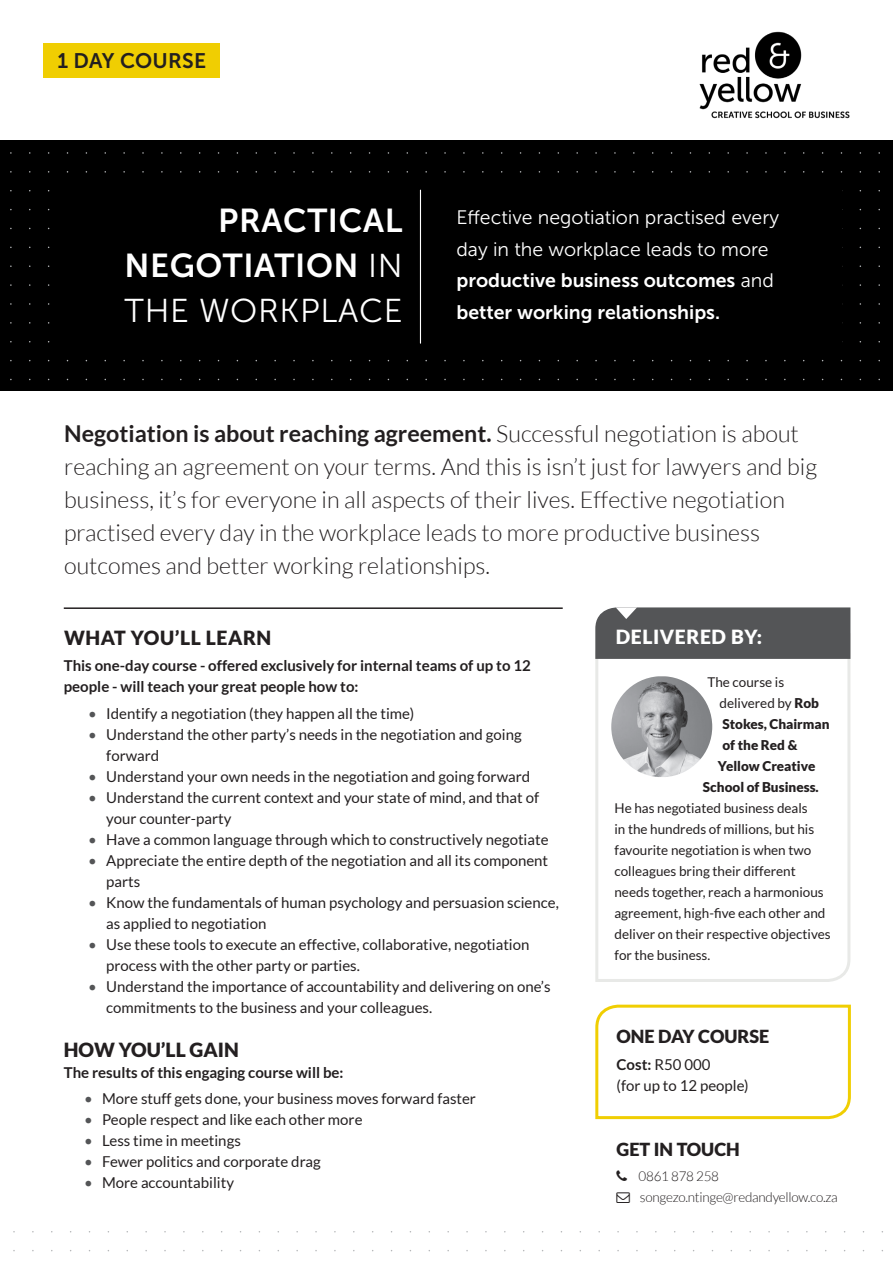
<style>
.page{position:relative;width:893px;height:1263px;background:#fff}
.page>*{position:absolute;margin:0;border:0;box-sizing:border-box;transform-origin:0 0}
.Top_banner_header{font:33px/45px "Museo Sans 700";letter-spacing:.02em;color:#fff;text-align:justify}
.Intro_paragraph{font:300 23.25px/33px "Lato";color:#231f20}
.Top_banner_dates{font:21px "Museo Sans 700";letter-spacing:.01em;color:#231f20}
.Top_banner_paragraph{font:19.5px/31.5px "Museo Sans 300";color:#fff}
.Body_headings{font:900 19.5px "Lato";letter-spacing:.03em;color:#231f20}
.Body_paragraphs___bu{font:900 19.5px "Lato";color:#231f20}
.Presenters_heading{font:900 19.5px "Lato";letter-spacing:.03em;color:#fff}
.Body_paragraphs___bu-2{font:900 18px "Lato";color:#231f20}
.Body_paragraphs___bu-3{font:15px/21px "Lato";color:#231f20}
.Body_paragraphs___bu-4{font:700 15px/21px "Lato";color:#231f20}
.Presenters_paragraph{font:13.5px "Lato";color:#231f20}
.Presenters_paragraph-2{font:900 13.5px "Lato";color:#231f20}
.Body_paragraphs___bu-5{font:300 13.5px "Lato";letter-spacing:-.02em;color:#231f20}
.s1{font-family:"Museo Sans 300"}
.s2{font-family:"Museo Sans 700"}
.s3{font-weight:700}
.s4{color:#545557}
.s5{font-weight:900}
</style>
<div class="page">
<div style="left:0;top:140px;width:893px;height:251px;background:#000"></div>
<img style="left:699px;top:31px;width:151px;height:88px">
<hr style="left:420px;top:190px;width:1px;height:153px;background:#fff">
<div style="left:43px;top:43px;width:177px;height:35px;background:#f0ce02"></div>
<hr style="left:64px;top:607px;width:499px;height:2px;background:#231f20">
<svg style="left:595px;top:632px;width:256px;height:350px"></svg>
<div style="left:595px;top:607px;width:255px;height:52px;background:#545557"></div>
<img style="left:611px;top:676px;width:101px;height:101px;border-radius:49px">
<svg style="left:595px;top:1004px;width:256px;height:116px"></svg>
<p class="Top_banner_dates" style="left:57px;top:49px;width:150px">1 DAY COURSE</p>
<p class="Top_banner_header" style="left:124px;top:198px;width:280px;text-indent:94px">PRACTICAL NEGOTIATION <span class="s1">IN THE WORKPLACE</span></p>
<p class="Top_banner_paragraph" style="left:456px;top:202px;width:324px">Effective negotiation practised every day in the workplace leads to more <span class="s2">productive business outcomes</span> and <span class="s2">better working relationships.</span></p>
<p class="Intro_paragraph" style="left:64px;top:417px;width:754px"><span class="s3">Negotiation is about reaching agreement.</span> Successful negotiation is about reaching an agreement on your terms. And this is isn’t just for lawyers and big business, it’s for everyone in all aspects of their lives. Effective negotiation practised every day in the workplace leads to more productive business outcomes and better working relationships.</p>
<p class="Body_headings" style="left:64px;top:626px;width:209px">WHAT YOU’LL LEARN</p>
<p class="Body_paragraphs___bu-4" style="left:64px;top:655px;width:469px">This one-day course - offered exclusively for internal teams of up to 12 people - will teach your great people how to:</p>
<p class="Body_paragraphs___bu-3" style="left:88px;top:703px;width:328px"><span class="s4">•</span> Identify a negotiation (they happen all the time)</p>
<p class="Body_paragraphs___bu-3" style="left:106px;top:724px;width:417px;text-indent:-18px"><span class="s4">•</span> Understand the other party’s needs in the negotiation and going forward</p>
<p class="Body_paragraphs___bu-3" style="left:88px;top:766px;width:443px"><span class="s4">•</span> Understand your own needs in the negotiation and going forward</p>
<p class="Body_paragraphs___bu-3" style="left:106px;top:787px;width:434px;text-indent:-18px"><span class="s4">•</span> Understand the current context and your state of mind, and that of your counter-party</p>
<p class="Body_paragraphs___bu-3" style="left:88px;top:829px;width:462px"><span class="s4">•</span> Have a common language through which to constructively negotiate</p>
<p class="Body_paragraphs___bu-3" style="left:106px;top:850px;width:443px;text-indent:-18px"><span class="s4">•</span> Appreciate the entire depth of the negotiation and all its component parts</p>
<p class="Body_paragraphs___bu-3" style="left:106px;top:892px;width:454px;text-indent:-18px"><span class="s4">•</span> Know the fundamentals of human psychology and persuasion science, as applied to negotiation</p>
<p class="Body_paragraphs___bu-3" style="left:106px;top:934px;width:425px;text-indent:-18px"><span class="s4">•</span> Use these tools to execute an effective, collaborative, negotiation process with the other party or parties.</p>
<p class="Body_paragraphs___bu-3" style="left:106px;top:976px;width:446px;text-indent:-18px"><span class="s4">•</span> Understand the importance of accountability and delivering on one’s commitments to the business and your colleagues.</p>
<p class="Body_paragraphs___bu" style="left:64px;top:1039px;width:177px">HOW YOU’LL GAIN</p>
<p class="Body_paragraphs___bu-4" style="left:64px;top:1062px;width:281px">The results of this engaging course will be:</p>
<p class="Body_paragraphs___bu-3" style="left:84px;top:1087px;width:393px"><span class="s4">•</span> More stuff gets done, your business moves forward faster</p>
<p class="Body_paragraphs___bu-3" style="left:84px;top:1108px;width:280px"><span class="s4">•</span> People respect and like each other more</p>
<p class="Body_paragraphs___bu-3" style="left:84px;top:1129px;width:158px"><span class="s4">•</span> Less time in meetings</p>
<p class="Body_paragraphs___bu-3" style="left:84px;top:1150px;width:238px"><span class="s4">•</span> Fewer politics and corporate drag</p>
<p class="Body_paragraphs___bu-3" style="left:84px;top:1171px;width:151px"><span class="s4">•</span> More accountability</p>
<p class="Presenters_heading" style="left:616px;top:626px;width:148px">DELIVERED BY:</p>
<p class="Presenters_paragraph" style="left:707px;top:675px;width:78px">The course is</p>
<p class="Presenters_paragraph" style="left:719px;top:696px;width:101px">delivered by <span class="s5">Rob</span></p>
<p class="Presenters_paragraph-2" style="left:722px;top:716px;width:109px">Stokes, Chairman</p>
<p class="Presenters_paragraph-2" style="left:722px;top:737px;width:77px">of the Red &amp;</p>
<p class="Presenters_paragraph-2" style="left:718px;top:758px;width:99px">Yellow Creative</p>
<p class="Presenters_paragraph-2" style="left:703px;top:779px;width:117px">School of Business.</p>
<p class="Presenters_paragraph" style="left:614px;top:801px;width:195px">He has negotiated business deals</p>
<p class="Presenters_paragraph" style="left:614px;top:822px;width:201px">in the hundreds of millions, but his</p>
<p class="Presenters_paragraph" style="left:614px;top:843px;width:198px">favourite negotiation is when two</p>
<p class="Presenters_paragraph" style="left:614px;top:864px;width:183px">colleagues bring their different</p>
<p class="Presenters_paragraph" style="left:614px;top:885px;width:211px">needs together, reach a harmonious</p>
<p class="Presenters_paragraph" style="left:614px;top:906px;width:213px">agreement, high-five each other and</p>
<p class="Presenters_paragraph" style="left:614px;top:927px;width:218px">deliver on their respective objectives</p>
<p class="Presenters_paragraph" style="left:614px;top:948px;width:97px">for the business.</p>
<p class="Body_paragraphs___bu-2" style="left:617px;top:1025px;width:154px">ONE DAY COURSE</p>
<p class="Body_paragraphs___bu-3" style="left:617px;top:1054px;width:134px"><span class="s3">Cost:</span> R50 000<br>(for up to 12 people)</p>
<p class="Body_paragraphs___bu-2" style="left:617px;top:1138px;width:125px">GET IN TOUCH</p>
<p class="Body_paragraphs___bu-5" style="left:639px;top:1169px;width:82px">0861 878 258</p>
<p class="Body_paragraphs___bu-5" style="left:640px;top:1190px;width:199px">songezo.ntinge@redandyellow.co.za</p>
</div>
